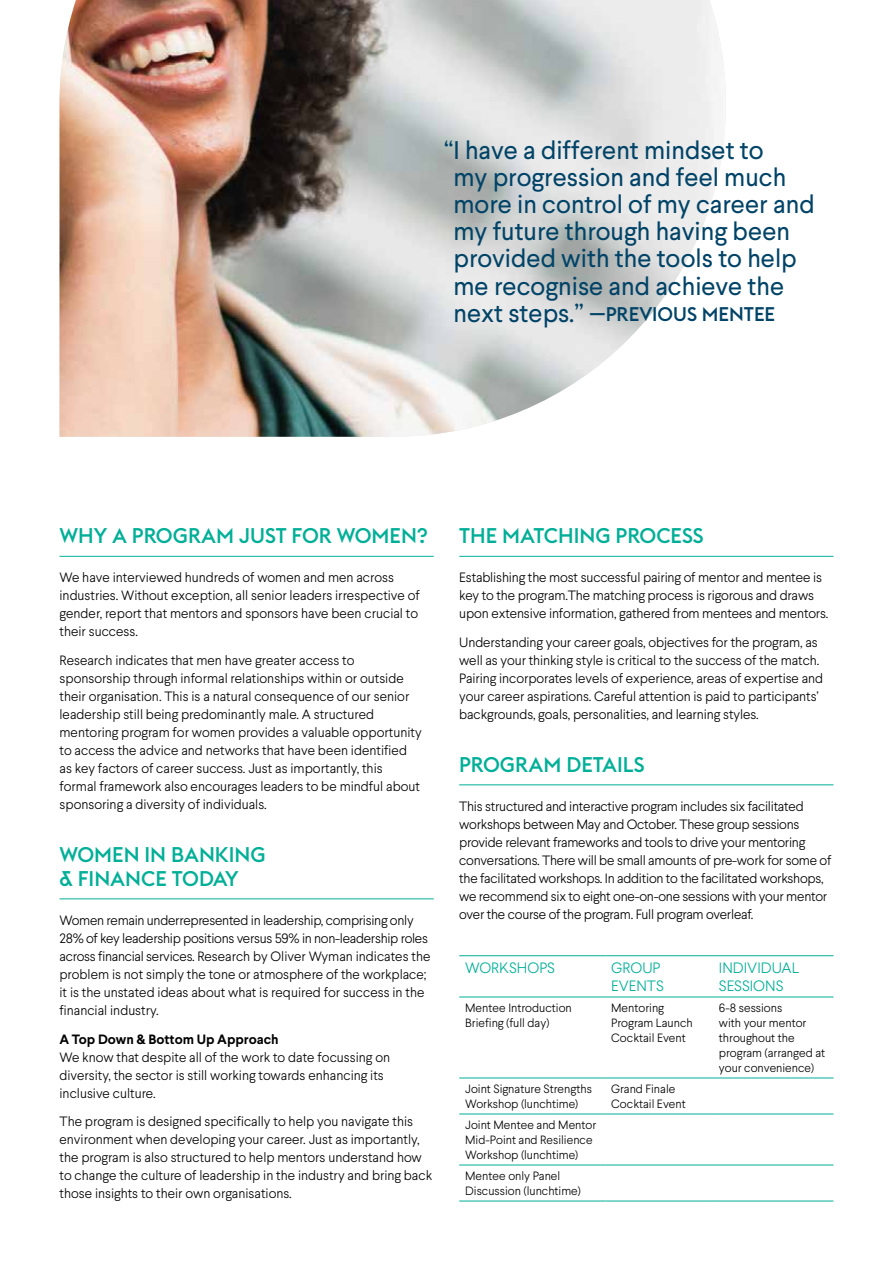
<style>
.page{position:relative;width:893px;height:1263px;background:#fff}
.page>*{position:absolute;margin:0;border:0;box-sizing:border-box;transform-origin:0 0}
.t1{font:25.5px/27px "Larsseit";color:#004367}
.t2{font:500 21px/24px "Euclid Flex";color:#00af97}
.t3{font:500 19.5px "Euclid Flex";color:#004367}
.t4{font:300 15px/18px "Larsseit";color:#00af97}
.t5{font:300 13.5px/18px "Larsseit";color:#000}
.t6{font:700 13.5px "Larsseit";color:#000}
.t7{font:300 12px/15px "Larsseit";color:#000}
.s1{font-family:"Larsseit";font-weight:400;font-size:25.5px}
</style>
<div class="page">
<img style="left:60px;top:0;width:666px;height:437px">
<hr style="left:60px;top:556px;width:374px;height:1px;background:#00af97">
<hr style="left:60px;top:898px;width:374px;height:1px;background:#00af97">
<hr style="left:459px;top:556px;width:374px;height:1px;background:#00af97">
<hr style="left:459px;top:784px;width:374px;height:1px;background:#00af97">
<hr style="left:459px;top:955px;width:146px;height:1px;background:#00af97">
<hr style="left:605px;top:955px;width:108px;height:1px;background:#00af97">
<hr style="left:713px;top:955px;width:120px;height:1px;background:#00af97">
<hr style="left:459px;top:996px;width:146px;height:1px;background:#00af97">
<hr style="left:605px;top:996px;width:108px;height:1px;background:#00af97">
<hr style="left:713px;top:996px;width:120px;height:1px;background:#00af97">
<hr style="left:459px;top:1077px;width:146px;height:1px;background:#00af97">
<hr style="left:605px;top:1077px;width:108px;height:1px;background:#00af97">
<hr style="left:713px;top:1077px;width:120px;height:1px;background:#00af97">
<hr style="left:459px;top:1113px;width:146px;height:1px;background:#00af97">
<hr style="left:605px;top:1113px;width:108px;height:1px;background:#00af97">
<hr style="left:713px;top:1113px;width:120px;height:1px;background:#00af97">
<hr style="left:459px;top:1164px;width:146px;height:1px;background:#00af97">
<hr style="left:605px;top:1164px;width:108px;height:1px;background:#00af97">
<hr style="left:713px;top:1164px;width:120px;height:1px;background:#00af97">
<hr style="left:459px;top:1200px;width:146px;height:1px;background:#00af97">
<hr style="left:605px;top:1200px;width:108px;height:1px;background:#00af97">
<hr style="left:713px;top:1200px;width:120px;height:1px;background:#00af97">
<h1 class="t1" style="left:453px;top:137px;width:363px;text-indent:-9px">“I have a different mindset to<br>my progression and feel much more in control of my career and my future through having been provided with the tools to help me recognise and achieve the</h1>
<h3 class="t3" style="left:453px;top:303px;width:323px"><span class="s1">next steps.”</span> —PREVIOUS MENTEE</h3>
<h2 class="t2" style="left:60px;top:524px;width:369px">WHY A PROGRAM JUST FOR WOMEN?</h2>
<p class="t5" style="left:60px;top:569px;width:362px">We have interviewed hundreds of women and men across industries. Without exception, all senior leaders irrespective of gender, report that mentors and sponsors have been crucial to their success.</p>
<p class="t5" style="left:60px;top:651px;width:364px">Research indicates that men have greater access to sponsorship through informal relationships within or outside their organisation. This is a natural consequence of our senior leadership still being predominantly male. A structured mentoring program for women provides a valuable opportunity to access the advice and networks that have been identified as key factors of career success. Just as importantly, this formal framework also encourages leaders to be mindful about sponsoring a diversity of individuals.</p>
<h2 class="t2" style="left:60px;top:842px;width:208px">WOMEN IN BANKING &amp; FINANCE TODAY</h2>
<p class="t5" style="left:60px;top:911px;width:372px">Women remain underrepresented in leadership, comprising only 28% of key leadership positions versus 59% in non-leadership roles across financial services. Research by Oliver Wyman indicates the problem is not simply the tone or atmosphere of the workplace; it is the unstated ideas about what is required for success in the financial industry.</p>
<p class="t6" style="left:60px;top:1030px;width:221px">A Top Down &amp; Bottom Up Approach</p>
<p class="t5" style="left:60px;top:1048px;width:332px">We know that despite all of the work to date focussing on diversity, the sector is still working towards enhancing its inclusive culture.</p>
<p class="t5" style="left:60px;top:1112px;width:374px">The program is designed specifically to help you navigate this environment when developing your career. Just as importantly, the program is also structured to help mentors understand how to change the culture of leadership in the industry and bring back those insights to their own organisations.</p>
<h2 class="t2" style="left:459px;top:524px;width:246px">THE MATCHING PROCESS</h2>
<p class="t5" style="left:459px;top:569px;width:371px">Establishing the most successful pairing of mentor and mentee is key to the program.The matching process is rigorous and draws upon extensive information, gathered from mentees and mentors.</p>
<p class="t5" style="left:459px;top:633px;width:365px">Understanding your career goals, objectives for the program, as well as your thinking style is critical to the success of the match.<br>Pairing incorporates levels of experience, areas of expertise and your career aspirations. Careful attention is paid to participants’ backgrounds, goals, personalities, and learning styles.</p>
<h2 class="t2" style="left:459px;top:752px;width:187px">PROGRAM DETAILS</h2>
<p class="t5" style="left:459px;top:797px;width:374px">This structured and interactive program includes six facilitated workshops between May and October. These group sessions provide relevant frameworks and tools to drive your mentoring conversations. There will be small amounts of pre-work for some of the facilitated workshops. In addition to the facilitated workshops, we recommend six to eight one-on-one sessions with your mentor over the course of the program. Full program overleaf.</p>
<p class="t4" style="left:465px;top:959px;width:91px">WORKSHOPS</p>
<p class="t4" style="left:611px;top:959px;width:54px">GROUP<br>EVENTS</p>
<p class="t4" style="left:719px;top:959px;width:82px">INDIVIDUAL<br>SESSIONS</p>
<p class="t7" style="left:465px;top:1000px;width:108px">Mentee Introduction<br>Briefing (full day)</p>
<p class="t7" style="left:611px;top:1000px;width:83px">Mentoring<br>Program Launch<br>Cocktail Event</p>
<p class="t7" style="left:719px;top:1000px;width:108px">6-8 sessions<br>with your mentor throughout the program (arranged at your convenience)</p>
<p class="t7" style="left:465px;top:1081px;width:128px">Joint Signature Strengths<br>Workshop (lunchtime)</p>
<p class="t7" style="left:611px;top:1081px;width:76px">Grand Finale<br>Cocktail Event</p>
<p class="t7" style="left:465px;top:1117px;width:133px">Joint Mentee and Mentor<br>Mid-Point and Resilience<br>Workshop (lunchtime)</p>
<p class="t7" style="left:465px;top:1168px;width:117px">Mentee only Panel<br>Discussion (lunchtime)</p>
</div>
